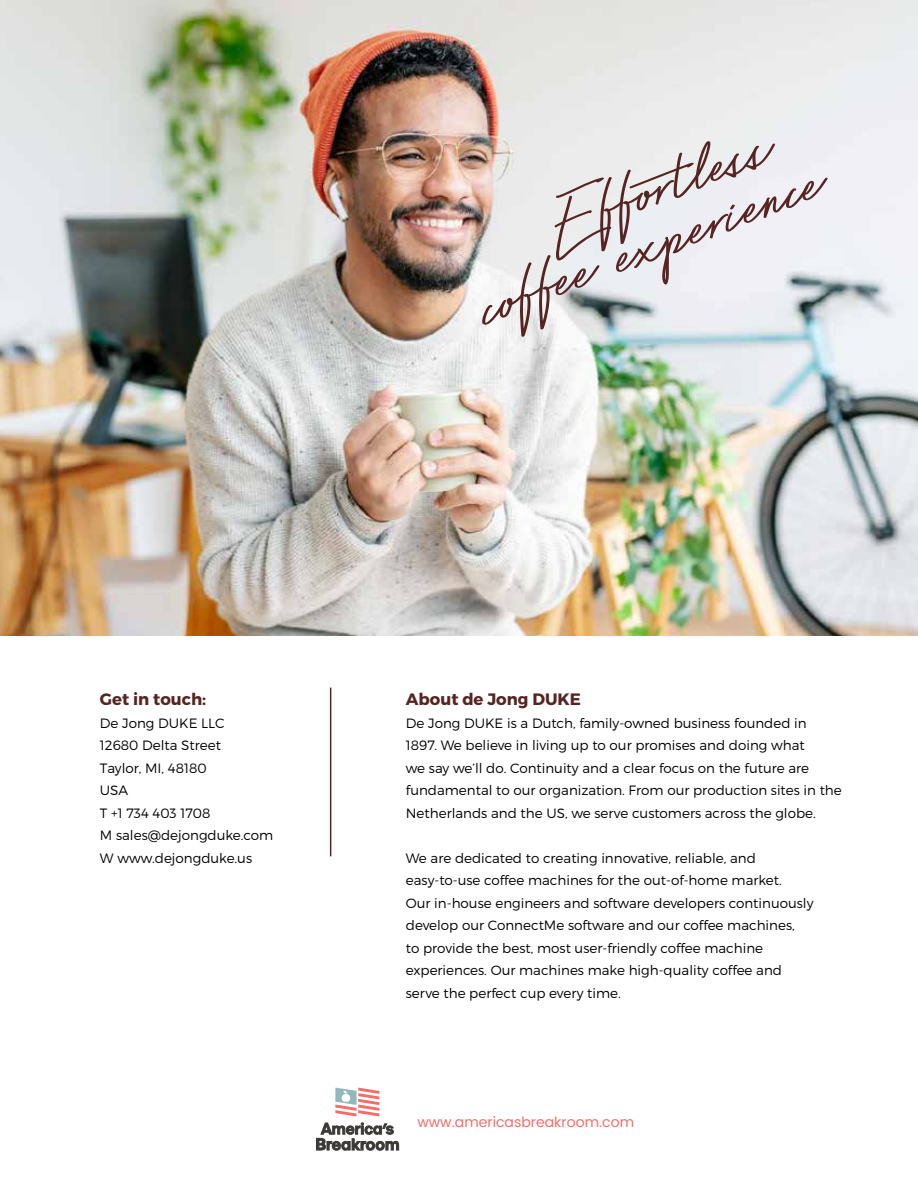
<style>
.page{position:relative;width:918px;height:1188px;background:#fff}
.page>*{position:absolute;margin:0;border:0;box-sizing:border-box;transform-origin:0 0}
.t1{font:90px "Bayshore";color:#562523}
.t2{font:700 16.5px "Montserrat";color:#562523}
.t3{font:14.1px "Poppins";color:#f26e6a}
.t4{font:300 13.5px/22.5px "Montserrat";color:#000}
</style>
<div class="page">
<img style="left:0;top:0;width:918px;height:636px">
<hr style="left:330px;top:688px;width:1px;height:168px;background:#562523">
<svg style="left:316px;top:1087px;width:84px;height:64px"></svg>
<h1 class="t1" style="left:527px;top:164px;width:238px;rotate:-21deg">Effortless</h1>
<h1 class="t1" style="left:461px;top:244px;width:364px;rotate:-21deg">coffee experience</h1>
<p class="t2" style="left:100px;top:689px;width:108px">Get in touch:</p>
<p class="t4" style="left:100px;top:711px;width:175px">De Jong DUKE LLC<br>12680 Delta Street<br>Taylor, MI, 48180<br>USA<br>T +1 734 403 1708<br>M sales@dejongduke.com<br>W www.dejongduke.us</p>
<p class="t2" style="left:406px;top:689px;width:177px">About de Jong DUKE</p>
<p class="t4" style="left:406px;top:711px;width:437px">De Jong DUKE is a Dutch, family-owned business founded in<br>1897. We believe in living up to our promises and doing what<br>we say we’ll do. Continuity and a clear focus on the future are fundamental to our organization. From our production sites in the Netherlands and the US, we serve customers across the globe.</p>
<p class="t4" style="left:406px;top:846px;width:409px">We are dedicated to creating innovative, reliable, and easy-to-use coffee machines for the out-of-home market.<br>Our in-house engineers and software developers continuously develop our ConnectMe software and our coffee machines,<br>to provide the best, most user-friendly coffee machine experiences. Our machines make high-quality coffee and serve the perfect cup every time.</p>
<p class="t3" style="left:417px;top:1112px;width:218px">www.americasbreakroom.com</p>
</div>
